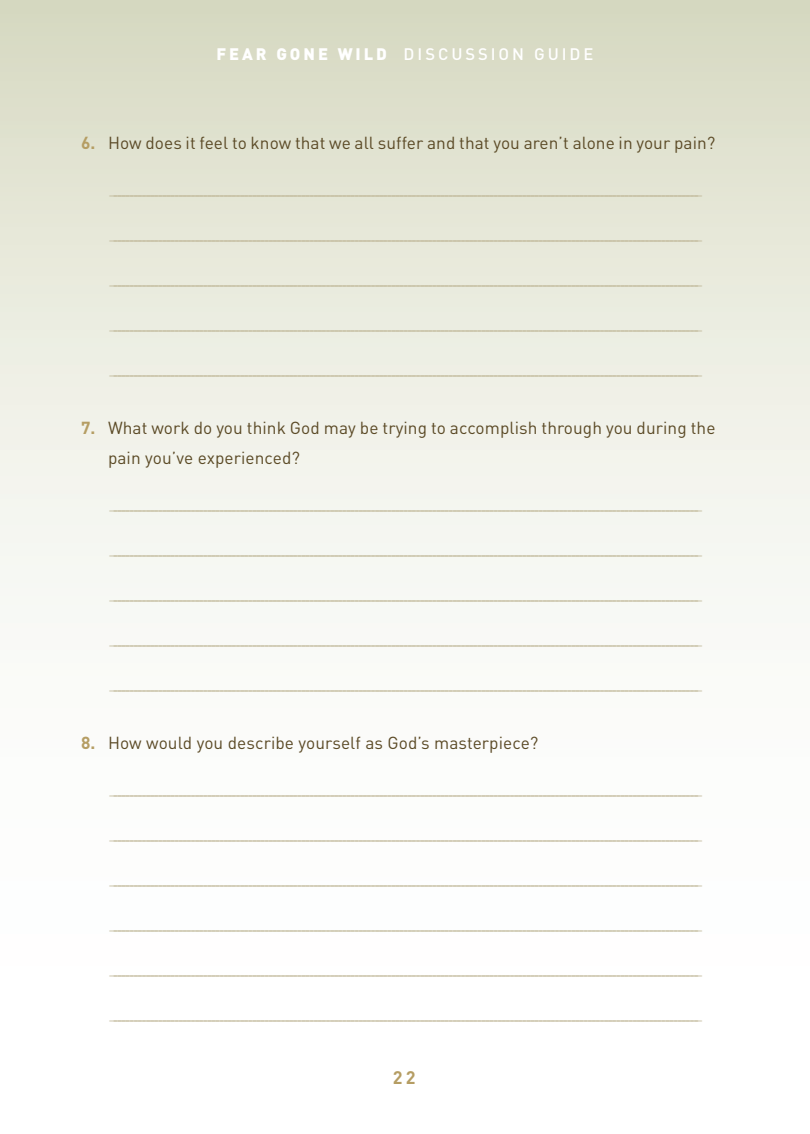
<style>
.page{position:relative;width:810px;height:1134px;background:#fff}
.page>*{position:absolute;margin:0;border:0;box-sizing:border-box;transform-origin:0 0}
.t1{font:700 18px "DIN";color:#b59d63}
.t2{font:17.25px/30px "DIN";letter-spacing:.005em;color:#5b4a26}
.t3{font:500 16.5px "DIN";letter-spacing:.18em;color:#fff}
.Lines{font:14.25px "DIN";color:#bdb493}
.s1{font-weight:900}
.s2{font-weight:700;color:#b59d63}
</style>
<div class="page">
<div style="left:0;top:0;width:810px;height:1134px;background:linear-gradient(to bottom,#dee0cc,#fff)"></div>
<p class="t3" style="left:216px;top:44px;width:379px"><span class="s1">FEAR GONE WILD</span> DISCUSSION GUIDE</p>
<p class="t2" style="left:81px;top:127px;width:636px"><span class="s2">6.</span> How does it feel to know that we all suffer and that you aren’t alone in your pain?</p>
<p class="Lines" style="left:110px;top:180px;width:594px">________________________________________________________________________________________________________________________________________________</p>
<p class="Lines" style="left:110px;top:225px;width:594px">________________________________________________________________________________________________________________________________________________</p>
<p class="Lines" style="left:110px;top:270px;width:594px">________________________________________________________________________________________________________________________________________________</p>
<p class="Lines" style="left:110px;top:315px;width:594px">________________________________________________________________________________________________________________________________________________</p>
<p class="Lines" style="left:110px;top:360px;width:594px">________________________________________________________________________________________________________________________________________________</p>
<p class="t2" style="left:108px;top:412px;width:609px;text-indent:-27px"><span class="s2">7.</span> What work do you think God may be trying to accomplish through you during the pain you’ve experienced?</p>
<p class="Lines" style="left:110px;top:495px;width:594px">________________________________________________________________________________________________________________________________________________</p>
<p class="Lines" style="left:110px;top:540px;width:594px">________________________________________________________________________________________________________________________________________________</p>
<p class="Lines" style="left:110px;top:585px;width:594px">________________________________________________________________________________________________________________________________________________</p>
<p class="Lines" style="left:110px;top:630px;width:594px">________________________________________________________________________________________________________________________________________________</p>
<p class="Lines" style="left:110px;top:675px;width:594px">________________________________________________________________________________________________________________________________________________</p>
<p class="t2" style="left:81px;top:727px;width:459px"><span class="s2">8.</span> How would you describe yourself as God’s masterpiece?</p>
<p class="Lines" style="left:110px;top:780px;width:594px">________________________________________________________________________________________________________________________________________________</p>
<p class="Lines" style="left:110px;top:825px;width:594px">________________________________________________________________________________________________________________________________________________</p>
<p class="Lines" style="left:110px;top:870px;width:594px">________________________________________________________________________________________________________________________________________________</p>
<p class="Lines" style="left:110px;top:915px;width:594px">________________________________________________________________________________________________________________________________________________</p>
<p class="Lines" style="left:110px;top:960px;width:594px">________________________________________________________________________________________________________________________________________________</p>
<p class="Lines" style="left:110px;top:1005px;width:594px">________________________________________________________________________________________________________________________________________________</p>
<p class="t1" style="left:393px;top:1066px;width:24px">22</p>
</div>
